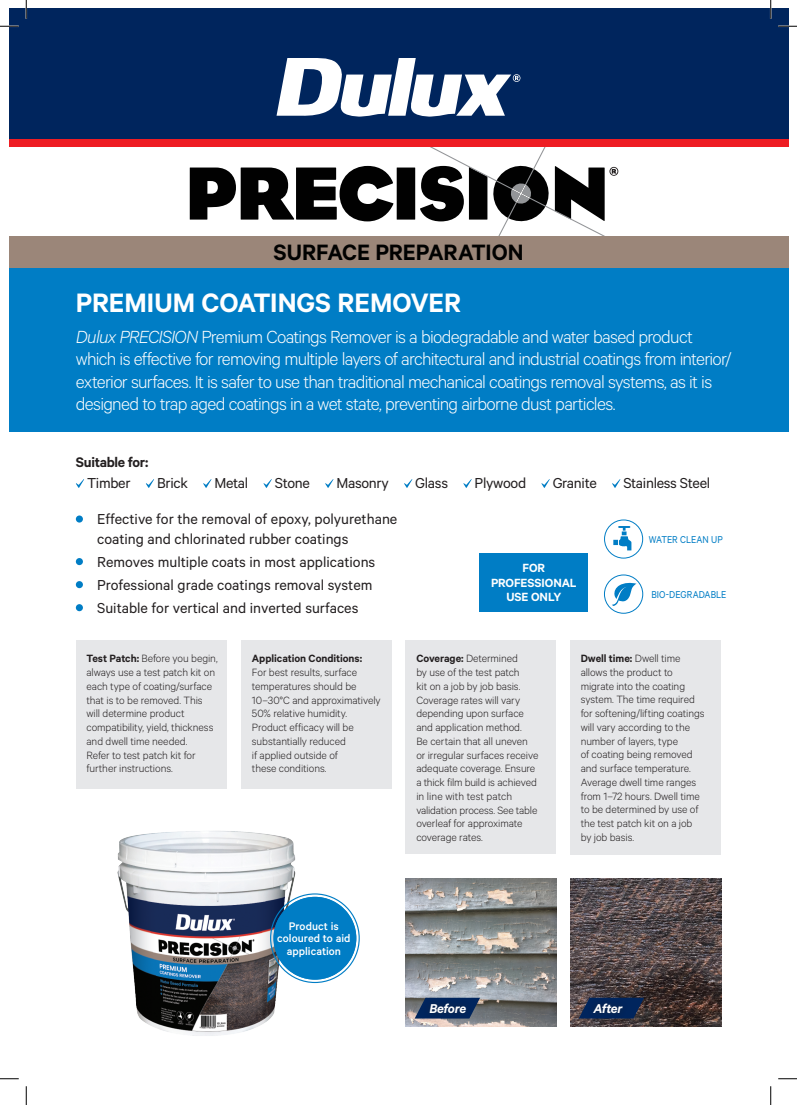
<style>
.page{position:relative;width:797px;height:1105px;background:#fff}
.page>*{position:absolute;margin:0;border:0;box-sizing:border-box;transform-origin:0 0}
.t1{font:600 30px "Calibre";color:#fff}
.t2{font:600 25px "Calibre";color:#010101}
.t3{font:300 19.75px/22.5px "Calibre";letter-spacing:-.04em;color:#fff}
.t4{font:16.25px/23px "Calibre";color:#231f20}
.t5{font:16.25px "Calibre";letter-spacing:-.02em;color:#231f20}
.t6{font:600 15.62px "Calibre";letter-spacing:-.02em;color:#231f20}
.t7{font:italic 600 14.38px "Calibre";letter-spacing:-.02em;color:#fff}
.t8{font:600 13.38px/14.2px "Calibre";letter-spacing:-.005em;color:#fff;text-align:center}
.t9{font:500 12.38px/12.4px "Calibre";color:#fff;text-align:center}
.t10{font:300 11.88px/13.8px "Calibre";letter-spacing:-.005em;color:#231f20}
.t11{font:600 11.88px "Calibre";letter-spacing:-.005em;color:#231f20}
.t12{font:11.25px "Calibre";color:#007dc5;scale:.9 1}
.s1{font-style:italic}
.s2{font-weight:600}
</style>
<div class="page">
<div style="left:9px;top:236px;width:779px;height:32px;background:#9b8679"></div>
<div style="left:9px;top:9px;width:779px;height:131px;background:#00255d"></div>
<svg style="left:189px;top:58px;width:450px;height:178px"></svg>
<div style="left:9px;top:140px;width:779px;height:7px;background:#ee1d23"></div>
<img style="left:117px;top:831px;width:196px;height:205px">
<div style="left:570px;top:640px;width:151px;height:214px;background:#e6e7e9"></div>
<svg style="left:76px;top:479px;width:8px;height:9px"></svg>
<svg style="left:146px;top:479px;width:8px;height:9px"></svg>
<svg style="left:203px;top:479px;width:8px;height:9px"></svg>
<svg style="left:263px;top:479px;width:9px;height:9px"></svg>
<svg style="left:325px;top:479px;width:8px;height:9px"></svg>
<svg style="left:404px;top:479px;width:8px;height:9px"></svg>
<svg style="left:463px;top:479px;width:8px;height:9px"></svg>
<svg style="left:541px;top:479px;width:8px;height:9px"></svg>
<svg style="left:612px;top:479px;width:8px;height:9px"></svg>
<div style="left:9px;top:268px;width:779px;height:164px;background:#007dc5"></div>
<img style="left:570px;top:878px;width:151px;height:149px">
<div style="left:76px;top:640px;width:150px;height:149px;background:#e6e7e9"></div>
<div style="left:241px;top:640px;width:150px;height:149px;background:#e6e7e9"></div>
<div style="left:405px;top:640px;width:151px;height:214px;background:#e6e7e9"></div>
<img style="left:405px;top:878px;width:151px;height:149px">
<svg style="left:414px;top:998px;width:66px;height:20px"></svg>
<div style="left:423px;top:997px;width:49px;height:23px;background:#022459"></div>
<svg style="left:578px;top:998px;width:66px;height:20px"></svg>
<div style="left:587px;top:997px;width:42px;height:23px;background:#022459"></div>
<div style="left:273px;top:897px;width:83px;height:83px;background:#007dc5;border-radius:50%"></div>
<div style="left:273px;top:897px;width:83px;height:83px;border:3px solid #007dc5;border-radius:50%"></div>
<div style="left:76px;top:515px;width:7px;height:8px;background:#007dc5;border-radius:50%"></div>
<div style="left:76px;top:558px;width:7px;height:7px;background:#007dc5;border-radius:50%"></div>
<div style="left:76px;top:581px;width:7px;height:7px;background:#007dc5;border-radius:50%"></div>
<div style="left:76px;top:604px;width:7px;height:7px;background:#007dc5;border-radius:50%"></div>
<div style="left:604px;top:519px;width:39px;height:39px;border:1px solid #007dc5;border-radius:50%"></div>
<svg style="left:613px;top:526px;width:18px;height:24px"></svg>
<div style="left:604px;top:575px;width:39px;height:39px;border:1px solid #007dc5;border-radius:50%"></div>
<svg style="left:612px;top:582px;width:24px;height:24px"></svg>
<div style="left:479px;top:553px;width:108px;height:59px;background:#007dc5"></div>
<svg style="left:0;top:25px;width:19px;height:2px"></svg>
<svg style="left:778px;top:25px;width:19px;height:2px"></svg>
<svg style="left:0;top:1078px;width:19px;height:1px"></svg>
<svg style="left:778px;top:1078px;width:19px;height:1px"></svg>
<svg style="left:25px;top:0;width:2px;height:19px"></svg>
<svg style="left:25px;top:1086px;width:2px;height:19px"></svg>
<svg style="left:770px;top:0;width:1px;height:19px"></svg>
<svg style="left:770px;top:1086px;width:1px;height:19px"></svg>
<h2 class="t2" style="left:273px;top:238px;width:251px">SURFACE PREPARATION</h2>
<h1 class="t1" style="left:76px;top:284px;width:387px">PREMIUM COATINGS REMOVER</h1>
<p class="t3" style="left:76px;top:324px;width:657px"><span class="s1">Dulux PRECISION</span> Premium Coatings Remover is a biodegradable and water based product which is effective for removing multiple layers of architectural and industrial coatings from interior/ exterior surfaces. It is safer to use than traditional mechanical coatings removal systems, as it is designed to trap aged coatings in a wet state, preventing airborne dust particles.</p>
<h3 class="t6" style="left:76px;top:453px;width:74px">Suitable for:</h3>
<h3 class="t4" style="left:87px;top:471px;width:45px">Timber</h3>
<h3 class="t4" style="left:157px;top:471px;width:32px">Brick</h3>
<h3 class="t4" style="left:214px;top:471px;width:35px">Metal</h3>
<h3 class="t4" style="left:275px;top:471px;width:37px">Stone</h3>
<h3 class="t5" style="left:336px;top:473px;width:54px">Masonry</h3>
<h3 class="t4" style="left:415px;top:471px;width:34px">Glass</h3>
<h3 class="t5" style="left:474px;top:473px;width:53px">Plywood</h3>
<h3 class="t5" style="left:552px;top:473px;width:46px">Granite</h3>
<h3 class="t5" style="left:623px;top:473px;width:88px">Stainless Steel</h3>
<h3 class="t4" style="left:97px;top:509px;width:302px;line-height:19.5px">Effective for the removal of epoxy, polyurethane coating and chlorinated rubber coatings</h3>
<h3 class="t4" style="left:97px;top:549px;width:280px">Removes multiple coats in most applications<br>Professional grade coatings removal system<br>Suitable for vertical and inverted surfaces</h3>
<p class="t10" style="left:86px;top:651px;width:133px"><span class="s2">Test Patch:</span> Before you begin, always use a test patch kit on each type of coating/surface that is to be removed. This will determine product compatibility, yield, thickness and dwell time needed.<br>Refer to test patch kit for further instructions.</p>
<p class="t11" style="left:252px;top:652px;width:112px">Application Conditions:</p>
<p class="t10" style="left:252px;top:665px;width:130px">For best results, surface temperatures should be<br>10–30°C and approximatively<br>50% relative humidity.<br>Product efficacy will be substantially reduced<br>if applied outside of<br>these conditions.</p>
<p class="t8" style="left:491px;top:561px;width:87px">FOR<br>PROFESSIONAL<br>USE ONLY</p>
<p class="t12" style="left:648px;top:533px;width:84px">WATER CLEAN UP</p>
<p class="t12" style="left:651px;top:588px;width:85px">BIO-DEGRADABLE</p>
<p class="t10" style="left:416px;top:651px;width:123px"><span class="s2">Coverage:</span> Determined<br>by use of the test patch<br>kit on a job by job basis.<br>Coverage rates will vary depending upon surface and application method.<br>Be certain that all uneven or irregular surfaces receive adequate coverage. Ensure a thick film build is achieved in line with test patch validation process. See table overleaf for approximate coverage rates.</p>
<p class="t10" style="left:580px;top:651px;width:125px"><span class="s2">Dwell time:</span> Dwell time allows the product to migrate into the coating system. The time required for softening/lifting coatings will vary according to the number of layers, type<br>of coating being removed and surface temperature.<br>Average dwell time ranges from 1–72 hours. Dwell time to be determined by use of the test patch kit on a job by job basis.</p>
<p class="t9" style="left:277px;top:919px;width:75px">Product is coloured to aid application</p>
<p class="t7" style="left:429px;top:1000px;width:38px">Before</p>
<p class="t7" style="left:593px;top:1000px;width:31px">After</p>
</div>
